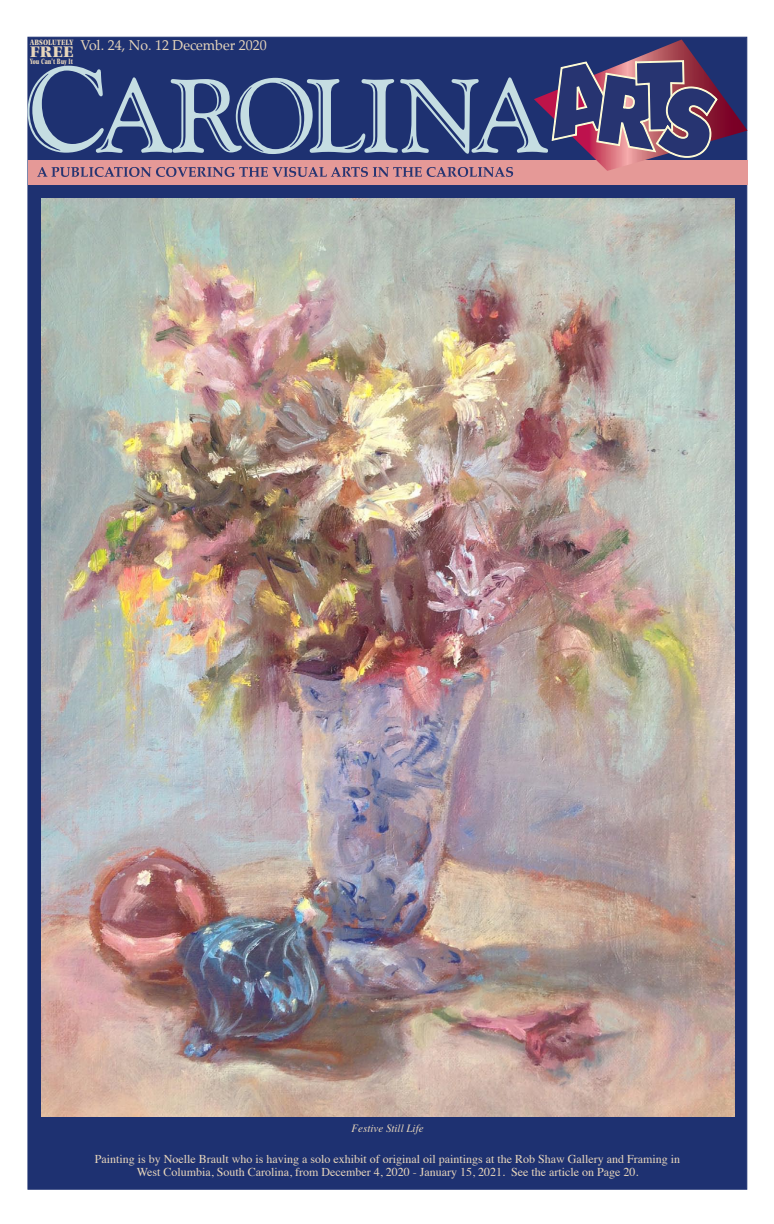
<style>
.page{position:relative;width:774px;height:1224px;background:#fff}
.page>*{position:absolute;margin:0;border:0;box-sizing:border-box;transform-origin:0 0}
.t1{font:800 16px "Photina";color:#e7d6bb}
.t2{font:14px "Palatino";color:#e7d6bb}
.t3{font:12px/13px "Times";color:#e9d7bc;text-align:center}
.t4{font:italic 11px "Times";color:#e7d6bb}
.t5{font:800 8px "Photina";color:#e7d6bb;scale:.63 1}
.t6{font:800 8px "Photina";color:#e7d6bb;scale:.8 1}
</style>
<div class="page">
<div style="left:28px;top:37px;width:719px;height:1152px;background:#1e3171;border:1px solid #1e3171"></div>
<div style="left:28px;top:160px;width:720px;height:24px;background:#e59997"></div>
<svg style="left:28px;top:39px;width:720px;height:138px"></svg>
<img style="left:42px;top:198px;width:693px;height:918px">
<p class="t6" style="left:30px;top:37px;width:56px">ABSOLUTELY</p>
<h1 class="t1" style="left:30px;top:41px;width:45px">FREE</h1>
<p class="t5" style="left:30px;top:56px;width:70px">You Can’t Buy It</p>
<p class="t2" style="left:80px;top:33px;width:188px">Vol. 24, No. 12 December 2020</p>
<p class="t4" style="left:352px;top:1118px;width:74px">Festive Still Life</p>
<p class="t3" style="left:95px;top:1152px;width:587px">Painting is by Noelle Brault who is having a solo exhibit of original oil paintings at the Rob Shaw Gallery and Framing in<br>West Columbia, South Carolina, from December 4, 2020 - January 15, 2021. See the article on Page 20.</p>
</div>
